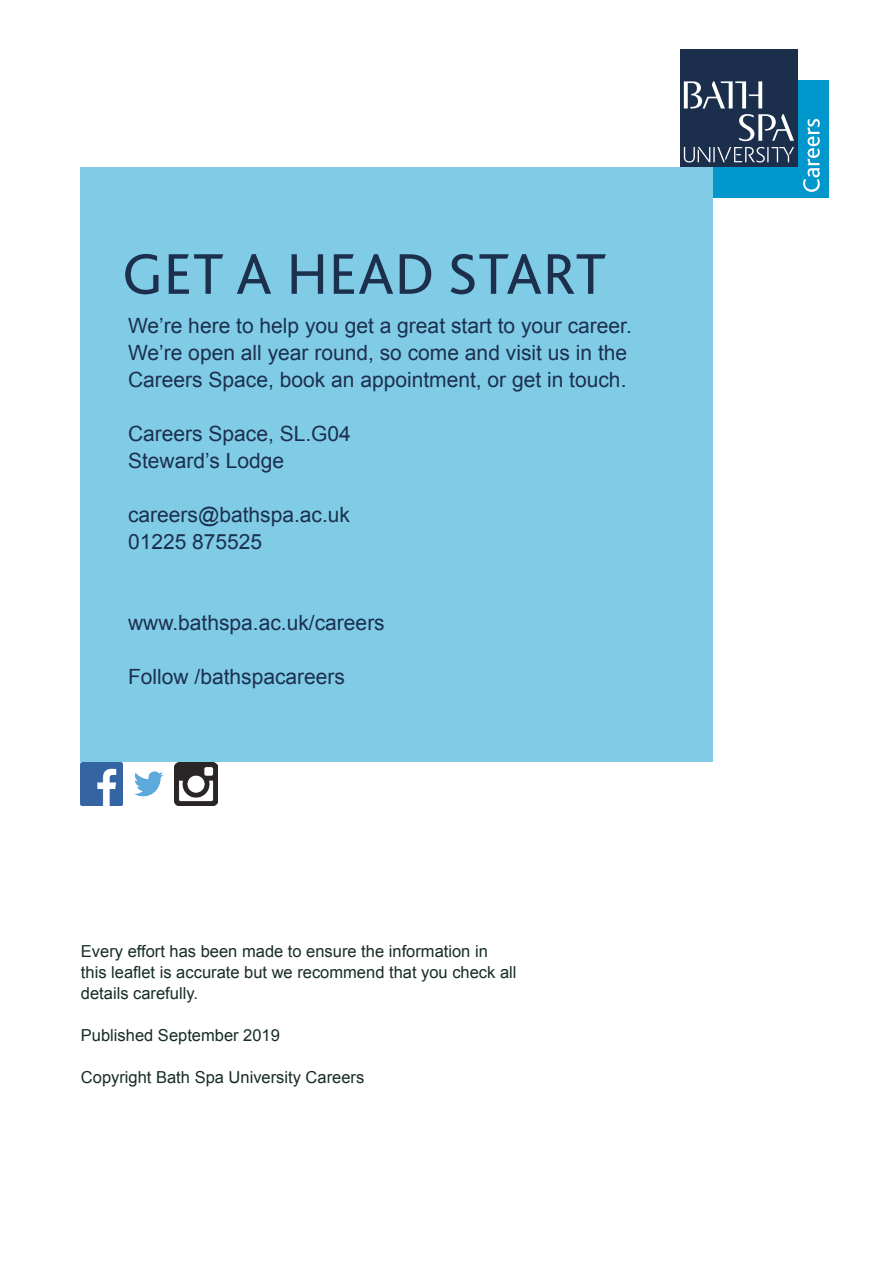
<style>
.page{position:relative;width:893px;height:1263px;background:#fff}
.page>*{position:absolute;margin:0;border:0;box-sizing:border-box;transform-origin:0 0}
.t1{font:60px "Bliss 2";letter-spacing:.01em;color:#1c304d}
.t2{font:21px/27px "Arial";color:#1c304d}
.t3{font:16.5px/21px "Arial";color:#162c28}
</style>
<div class="page">
<div style="left:711px;top:81px;width:118px;height:117px;background:#0097cd"></div>
<svg style="left:803px;top:119px;width:17px;height:73px"></svg>
<div style="left:680px;top:50px;width:117px;height:117px;background:#1b2f4c"></div>
<svg style="left:684px;top:81px;width:110px;height:81px"></svg>
<div style="left:80px;top:167px;width:632px;height:595px;background:#80cce7"></div>
<img style="left:175px;top:763px;width:42px;height:42px">
<img style="left:80px;top:763px;width:43px;height:42px">
<img style="left:134px;top:771px;width:30px;height:26px">
<h1 class="t1" style="left:122px;top:237px;width:486px">GET A HEAD START</h1>
<p class="t2" style="left:128px;top:312px;width:505px">We’re here to help you get a great start to your career.<br>We’re open all year round, so come and visit us in the<br>Careers Space, book an appointment, or get in touch.</p>
<p class="t2" style="left:128px;top:420px;width:224px">Careers Space, SL.G04<br>Steward’s Lodge</p>
<p class="t2" style="left:128px;top:501px;width:224px">careers@bathspa.ac.uk<br>01225 875525</p>
<p class="t2" style="left:128px;top:609px;width:258px">www.bathspa.ac.uk/careers</p>
<p class="t2" style="left:128px;top:663px;width:219px">Follow /bathspacareers</p>
<p class="t3" style="left:81px;top:941px;width:437px">Every effort has been made to ensure the information in this leaflet is accurate but we recommend that you check all details carefully.</p>
<p class="t3" style="left:81px;top:1025px;width:201px">Published September 2019</p>
<p class="t3" style="left:81px;top:1067px;width:285px">Copyright Bath Spa University Careers</p>
</div>
